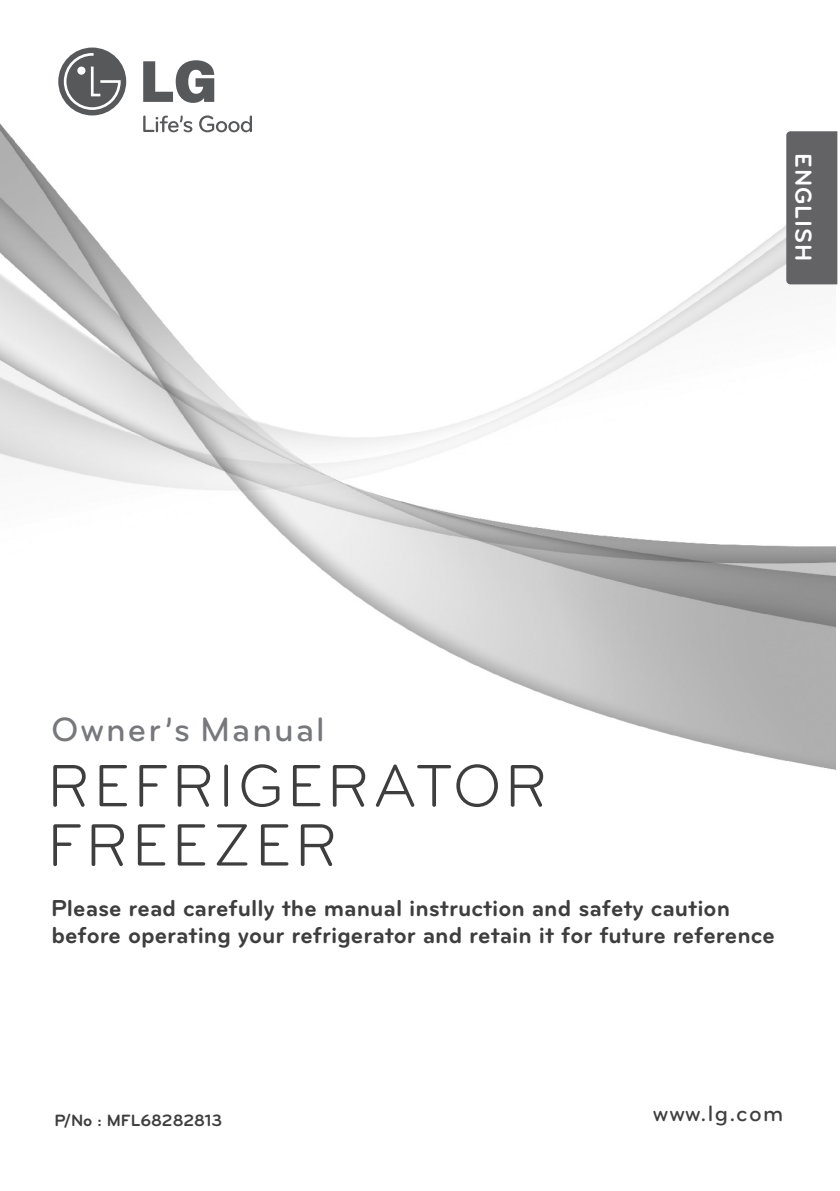
<style>
.page{position:relative;width:840px;height:1191px;background:#fff}
.page>*{position:absolute;margin:0;border:0;box-sizing:border-box;transform-origin:0 0}
.t1{font:62px/59.2px "Bryant LG";letter-spacing:.06em;color:#3e3e3f}
.t2{font:35px "Bryant LG";letter-spacing:.06em;color:#76787b}
.t3{font:700 24px/27.4px "Bryant LG";color:#3e3e3f}
.t4{font:700 24px "Bryant LG";letter-spacing:.04em;color:#fff}
.t5{font:500 23px "Bryant LG";letter-spacing:.06em;color:#3e3e3f}
.t6{font:700 17px "Bryant LG";color:#3e3e3f}
</style>
<div class="page">
<img style="left:0;top:51px;width:834px;height:719px">
<svg style="left:143px;top:115px;width:49px;height:17px"></svg>
<svg style="left:199px;top:115px;width:53px;height:17px"></svg>
<svg style="left:143px;top:60px;width:71px;height:43px"></svg>
<div style="left:58px;top:48px;width:68px;height:67px;background:#57585a;border-radius:50%"></div>
<svg style="left:64px;top:53px;width:57px;height:57px"></svg>
<div style="left:785px;top:131px;width:51px;height:153px;background:#636366"></div>
<p class="t4" style="left:818px;top:153px;width:109px;rotate:90deg">ENGLISH</p>
<h2 class="t2" style="left:51px;top:714px;width:275px">Owner’s Manual</h2>
<h1 class="t1" style="left:47px;top:761px;width:501px">REFRIGERATOR<br>FREEZER</h1>
<p class="t3" style="left:51px;top:894px;width:724px">Please read carefully the manual instruction and safety caution before operating your refrigerator and retain it for future reference</p>
<p class="t6" style="left:55px;top:1113px;width:169px">P/No : MFL68282813</p>
<p class="t5" style="left:652px;top:1099px;width:132px">www.lg.com</p>
</div>
